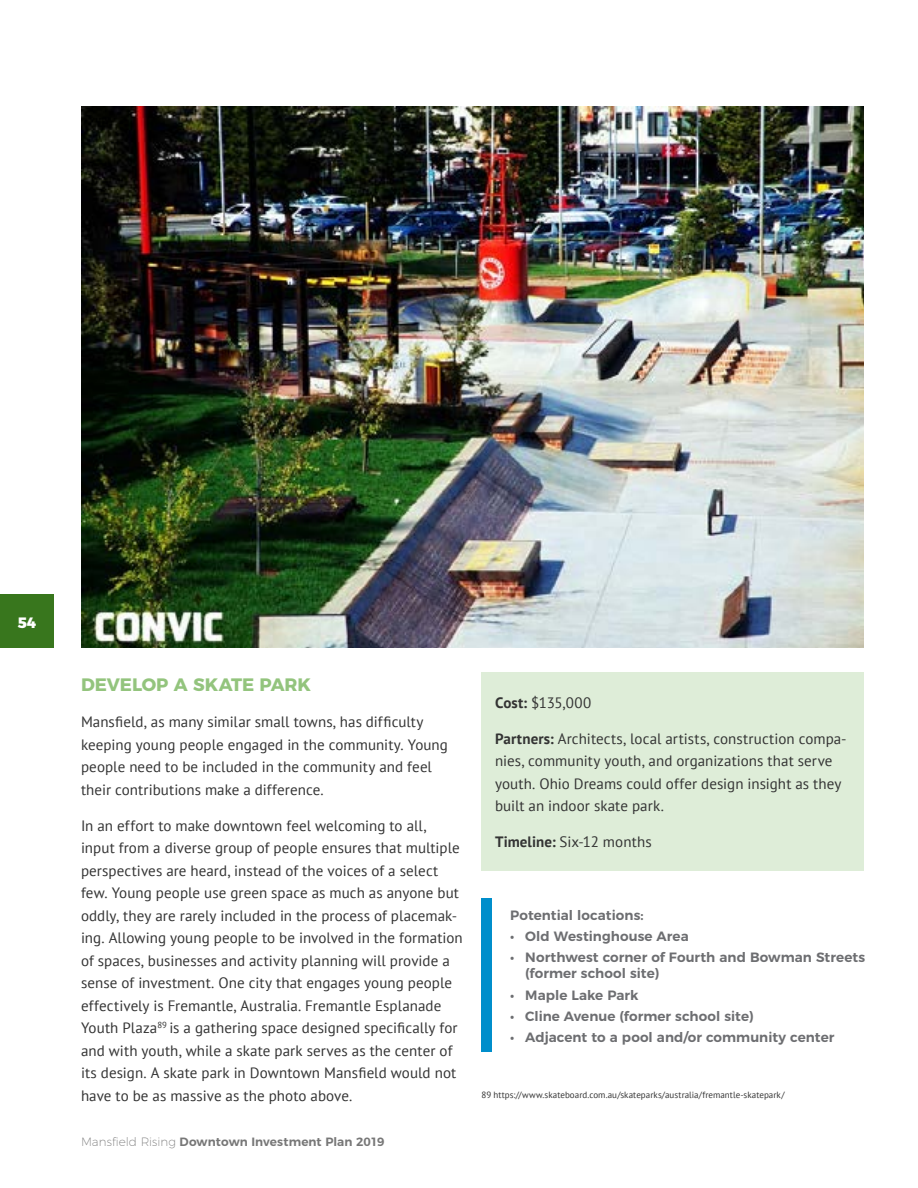
<style>
.page{position:relative;width:918px;height:1188px;background:#fff}
.page>*{position:absolute;margin:0;border:0;box-sizing:border-box;transform-origin:0 0}
.t1{font:700 18px "Montserrat";letter-spacing:-.005em;color:#93c47d}
.t2{font:15px/22.5px "PT Sans";letter-spacing:.005em;color:#333}
.t3{font:800 15px "Montserrat";color:#fff}
.t4{font:600 13.5px/16.5px "Montserrat";letter-spacing:.005em;color:#6d6e71}
.t5{font:600 12px "Montserrat";letter-spacing:.005em;color:#777}
.t6{font:9px "PT Sans";letter-spacing:.005em;color:#333}
.s1{font-weight:200}
.s2{font-weight:700}
</style>
<div class="page">
<div style="left:0;top:594px;width:54px;height:54px;background:#38761d"></div>
<div style="left:482px;top:672px;width:382px;height:198px;background:#deedd8"></div>
<img style="left:81px;top:107px;width:783px;height:541px">
<div style="left:482px;top:898px;width:10px;height:154px;background:#008ecb"></div>
<p class="t3" style="left:18px;top:610px;width:20px">54</p>
<p class="t1" style="left:81px;top:670px;width:231px">DEVELOP A SKATE PARK</p>
<p class="t2" style="left:81px;top:710px;width:369px">Mansfield, as many similar small towns, has difficulty keeping young people engaged in the community. Young people need to be included in the community and feel their contributions make a difference.</p>
<p class="t2" style="left:81px;top:814px;width:383px">In an effort to make downtown feel welcoming to all, input from a diverse group of people ensures that multiple perspectives are heard, instead of the voices of a select few. Young people use green space as much as anyone but oddly, they are rarely included in the process of placemak&shy;ing. Allowing young people to be involved in the formation of spaces, businesses and activity planning will provide a sense of investment. One city that engages young people effectively is Fremantle, Australia. Fremantle Esplanade Youth Plaza<sup>89</sup> is a gathering space designed specifically for and with youth, while a skate park serves as the center of its design. A skate park in Downtown Mansfield would not have to be as massive as the photo above.</p>
<p class="t5" style="left:81px;top:1132px;width:305px"><span class="s1">Mansfield Rising</span> Downtown Investment Plan 2019</p>
<p class="t2" style="left:495px;top:691px;width:98px"><span class="s2">Cost:</span> $135,000</p>
<p class="t2" style="left:495px;top:727px;width:353px"><span class="s2">Partners:</span> Architects, local artists, construction compa&shy;nies, community youth, and organizations that serve youth. Ohio Dreams could offer design insight as they built an indoor skate park.</p>
<p class="t2" style="left:495px;top:830px;width:158px"><span class="s2">Timeline:</span> Six-12 months</p>
<p class="t4" style="left:510px;top:906px;width:135px">Potential locations:</p>
<p class="t4" style="left:510px;top:927px;width:180px">• Old Westinghouse Area</p>
<p class="t4" style="left:525px;top:948px;width:341px;text-indent:-15px">• Northwest corner of Fourth and Bowman Streets (former school site)</p>
<p class="t4" style="left:510px;top:985px;width:130px">• Maple Lake Park</p>
<p class="t4" style="left:510px;top:1007px;width:245px">• Cline Avenue (former school site)</p>
<p class="t4" style="left:510px;top:1028px;width:326px">• Adjacent to a pool and/or community center</p>
<p class="t6" style="left:482px;top:1089px;width:305px">89 https://www.skateboard.com.au/skateparks/australia/fremantle-skatepark/</p>
</div>
